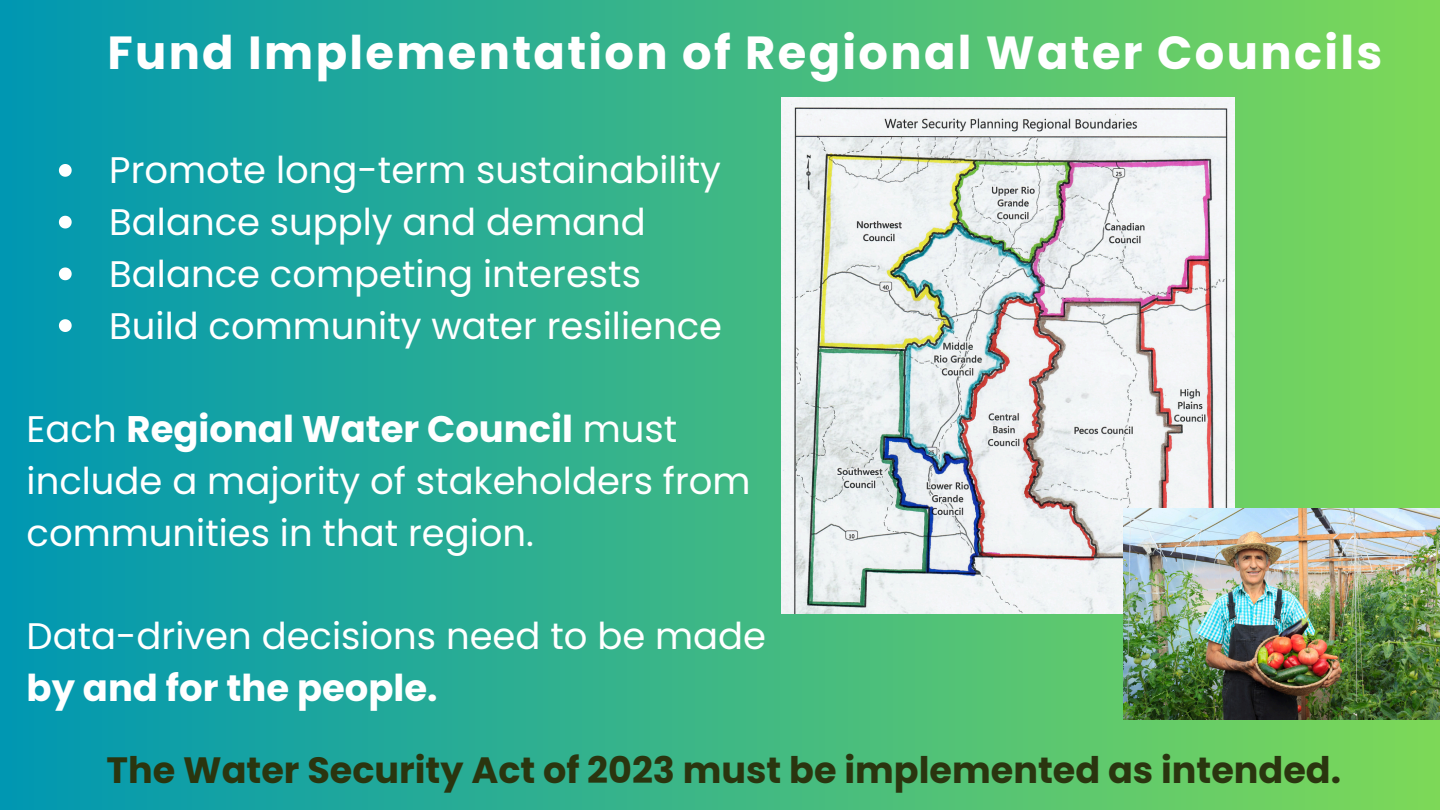
<style>
.page{position:relative;width:1440px;height:810px;background:#fff}
.page>*{position:absolute;margin:0;border:0;box-sizing:border-box;transform-origin:0 0}
.t1{font:700 46.4px "Poppins";letter-spacing:.05em;color:#fff}
.t2{font:37px/51.8px "Poppins";color:#fff}
.t3{font:700 37px "Poppins";color:#fff}
.t4{font:700 36.6px "Poppins";color:#2a350f}
.s1{font-weight:400}
</style>
<div class="page">
<div style="left:0;top:0;width:1440px;height:810px;background:linear-gradient(to right,#0097b2,#7dd958)"></div>
<img style="left:782px;top:97px;width:453px;height:517px">
<img style="left:1123px;top:508px;width:317px;height:212px">
<svg style="left:59px;top:164px;width:13px;height:13px"></svg>
<svg style="left:59px;top:216px;width:13px;height:12px"></svg>
<svg style="left:59px;top:267px;width:13px;height:13px"></svg>
<svg style="left:59px;top:319px;width:13px;height:13px"></svg>
<p class="t1" style="left:107px;top:20px;width:1276px">Fund Implementation of Regional Water Councils</p>
<p class="t2" style="left:109px;top:145px;width:613px">Promote long-term sustainability</p>
<p class="t2" style="left:109px;top:196px;width:538px">Balance supply and demand</p>
<p class="t2" style="left:109px;top:248px;width:533px">Balance competing interests</p>
<p class="t2" style="left:109px;top:300px;width:614px">Build community water resilience</p>
<p class="t3" style="left:27px;top:403px;width:652px"><span class="s1">Each</span> Regional Water Council <span class="s1">must</span></p>
<p class="t2" style="left:27px;top:455px;width:725px">include a majority of stakeholders from communities in that region.</p>
<p class="t2" style="left:27px;top:610px;width:741px">Data-driven decisions need to be made</p>
<p class="t3" style="left:27px;top:662px;width:412px">by and for the people.</p>
<h2 class="t4" style="left:107px;top:745px;width:1236px">The Water Security Act of 2023 must be implemented as intended.</h2>
</div>
